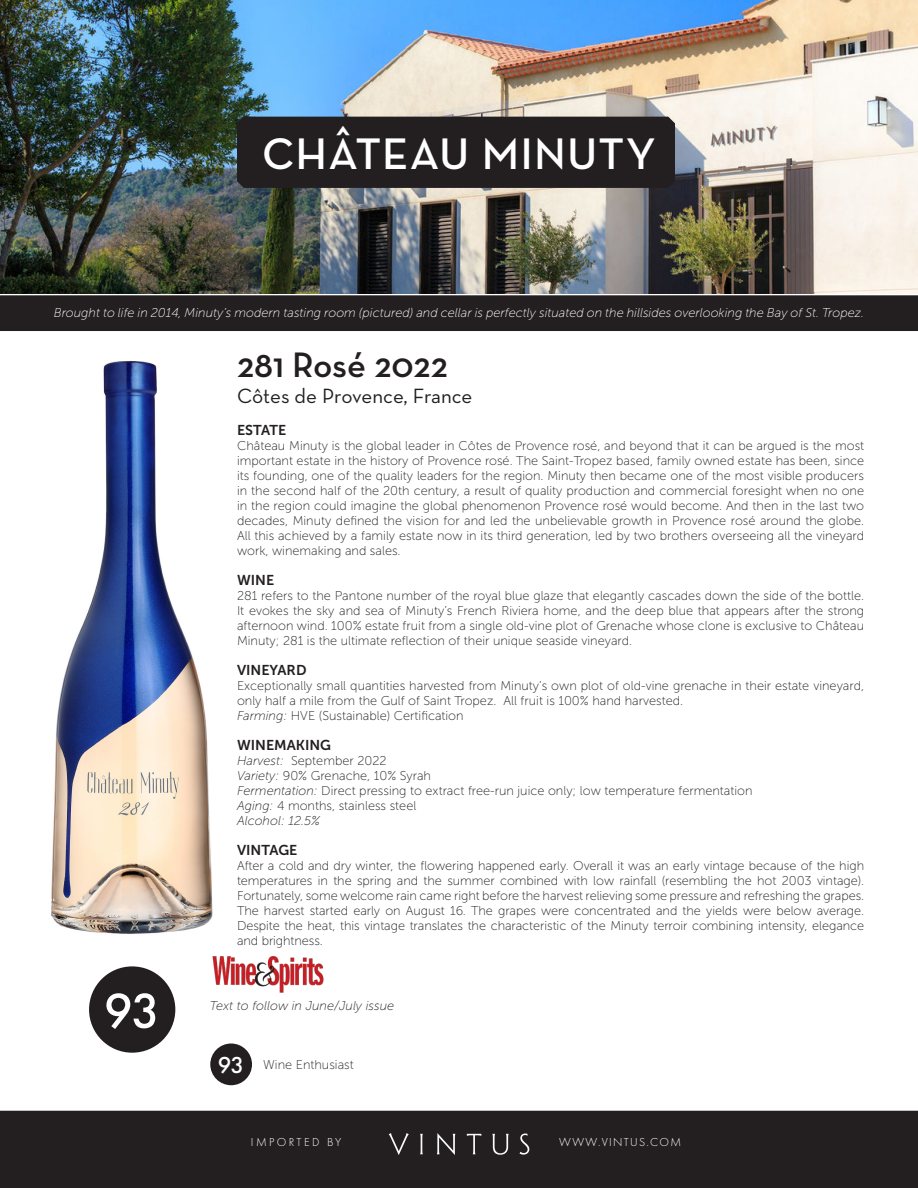
<style>
.page{position:relative;width:918px;height:1188px;background:#fff}
.page>*{position:absolute;margin:0;border:0;box-sizing:border-box;transform-origin:0 0}
.t1{font:500 51px "Futura PT";color:#fff}
.t2{font:600 45px "Neutraface Text";letter-spacing:.025em;color:#fff}
.t3{font:600 36px "Neutraface Text";color:#231f20}
.t4{font:500 24px "Futura PT";color:#fff}
.t5{font:21px "Neutraface Text";letter-spacing:-.005em;color:#231f20}
.t6{font:14.25px "Museo Sans 700";color:#231f20}
.t7{font:12.75px/15px "Museo Sans 100";color:#231f20;text-align:justify}
.t8{font:italic 12.75px "Museo Sans 100";color:#fff}
.t9{font:italic 12.75px "Museo Sans 100";color:#231f20}
.t10{font:300 12px "Futura PT";letter-spacing:.11em;color:#fff}
.t11{font:300 12px "Futura PT";letter-spacing:.2em;color:#fff}
.s1{font-style:italic}
</style>
<div class="page">
<div style="left:89px;top:966px;width:86px;height:87px;background:#231f20;border-radius:50%"></div>
<img style="left:212px;top:956px;width:112px;height:37px">
<div style="left:210px;top:1044px;width:42px;height:41px;background:#231f20;border-radius:50%"></div>
<img style="left:0;top:0;width:918px;height:293px">
<div style="left:1px;top:296px;width:916px;height:34px;background:#231f20"></div>
<div style="left:0;top:295px;width:918px;height:36px;border:2px solid #231f20"></div>
<div style="left:237px;top:117px;width:438px;height:71px;background:#231f20"></div>
<div style="left:1px;top:1111px;width:916px;height:77px;background:#231f20"></div>
<svg style="left:519px;top:1134px;width:10px;height:21px"></svg>
<svg style="left:467px;top:1134px;width:14px;height:20px"></svg>
<svg style="left:437px;top:1133px;width:18px;height:22px"></svg>
<svg style="left:420px;top:1134px;width:3px;height:20px"></svg>
<svg style="left:389px;top:1133px;width:20px;height:22px"></svg>
<svg style="left:492px;top:1134px;width:17px;height:21px"></svg>
<img style="left:51px;top:360px;width:162px;height:574px">
<p class="t2" style="left:262px;top:126px;width:395px">CHÂTEAU MINUTY</p>
<p class="t8" style="left:54px;top:306px;width:812px">Brought to life in 2014, Minuty’s modern tasting room (pictured) and cellar is perfectly situated on the hillsides overlooking the Bay of St. Tropez.</p>
<p class="t1" style="left:104px;top:980px;width:58px">93</p>
<p class="t3" style="left:237px;top:343px;width:212px">281 Rosé 2022</p>
<p class="t5" style="left:237px;top:382px;width:237px">Côtes de Provence, France</p>
<p class="t6" style="left:237px;top:422px;width:51px">ESTATE</p>
<p class="t7" style="left:237px;top:438px;width:629px">Château Minuty is the global leader in Côtes de Provence rosé, and beyond that it can be argued is the most important estate in the history of Provence rosé. The Saint-Tropez based, family owned estate has been, since its founding, one of the quality leaders for the region. Minuty then became one of the most visible producers in the second half of the 20th century, a result of quality production and commercial foresight when no one in the region could imagine the global phenomenon Provence rosé would become. And then in the last two decades, Minuty defined the vision for and led the unbelievable growth in Provence rosé around the globe.<br>All this achieved by a family estate now in its third generation, led by two brothers overseeing all the vineyard work, winemaking and sales.</p>
<p class="t6" style="left:237px;top:572px;width:39px">WINE</p>
<p class="t7" style="left:237px;top:588px;width:629px">281 refers to the Pantone number of the royal blue glaze that elegantly cascades down the side of the bottle.<br>It evokes the sky and sea of Minuty’s French Riviera home, and the deep blue that appears after the strong afternoon wind. 100% estate fruit from a single old-vine plot of Grenache whose clone is exclusive to Château Minuty; 281 is the ultimate reflection of their unique seaside vineyard.</p>
<p class="t6" style="left:237px;top:662px;width:71px">VINEYARD</p>
<p class="t7" style="left:237px;top:678px;width:629px">Exceptionally small quantities harvested from Minuty’s own plot of old-vine grenache in their estate vineyard, only half a mile from the Gulf of Saint Tropez. All fruit is 100% hand harvested.</p>
<p class="t7" style="left:237px;top:708px;width:228px"><span class="s1">Farming:</span> HVE (Sustainable) Certification</p>
<p class="t6" style="left:237px;top:737px;width:96px">WINEMAKING</p>
<p class="t7" style="left:237px;top:753px;width:151px"><span class="s1">Harvest:</span> September 2022</p>
<p class="t7" style="left:237px;top:768px;width:196px"><span class="s1">Variety:</span> 90% Grenache, 10% Syrah</p>
<p class="t7" style="left:237px;top:783px;width:517px"><span class="s1">Fermentation:</span> Direct pressing to extract free-run juice only; low temperature fermentation</p>
<p class="t7" style="left:237px;top:798px;width:181px"><span class="s1">Aging:</span> 4 months, stainless steel</p>
<p class="t9" style="left:237px;top:813px;width:85px">Alcohol: 12.5%</p>
<p class="t6" style="left:237px;top:842px;width:62px">VINTAGE</p>
<p class="t7" style="left:237px;top:858px;width:629px">After a cold and dry winter, the flowering happened early. Overall it was an early vintage because of the high temperatures in the spring and the summer combined with low rainfall (resembling the hot 2003 vintage).<br>Fortunately, some welcome rain came right before the harvest relieving some pressure and refreshing the grapes.</p>
<p class="t7" style="left:237px;top:903px;width:629px">The harvest started early on August 16. The grapes were concentrated and the yields were below average.<br>Despite the heat, this vintage translates the characteristic of the Minuty terroir combining intensity, elegance and brightness.</p>
<p class="t9" style="left:210px;top:999px;width:186px">Text to follow in June/July issue</p>
<p class="t4" style="left:218px;top:1050px;width:28px">93</p>
<p class="t7" style="left:263px;top:1057px;width:92px">Wine Enthusiast</p>
<p class="t11" style="left:251px;top:1135px;width:92px">IMPORTED BY</p>
<p class="t10" style="left:559px;top:1135px;width:123px">WWW.VINTUS.COM</p>
</div>
